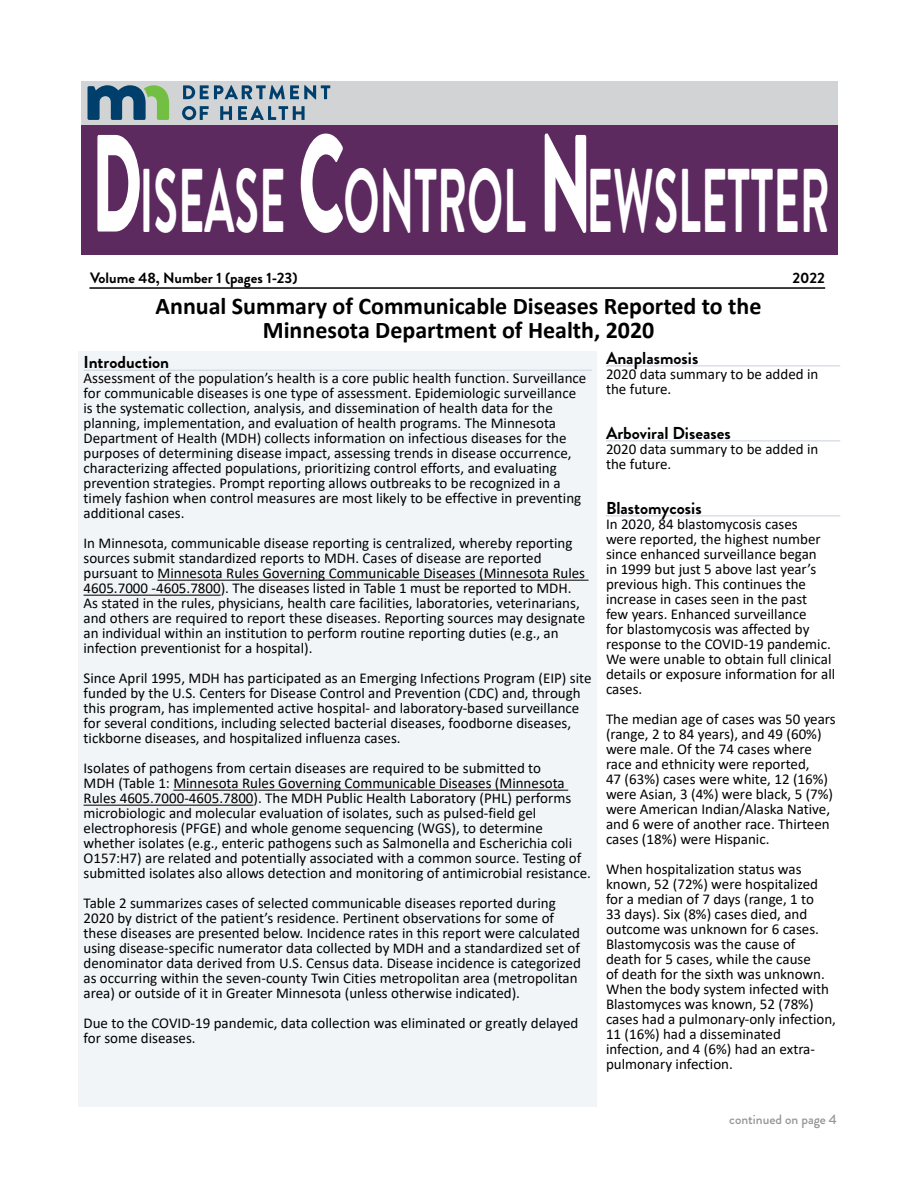
<style>
.page{position:relative;width:918px;height:1188px;background:#fff}
.page>*{position:absolute;margin:0;border:0;box-sizing:border-box;transform-origin:0 0}
.Heading_1{font:700 90.3px "Brandon Grotesque";color:#fff;scale:.5 1}
.Heading_2_-article_t{font:700 24px/24px "Calibri";color:#000;text-align:center}
.Heading_3_-_disease{font:700 17.25px "Brandon Grotesque";color:#000}
.t1{font:15px/15px "Calibri";color:#000}
.Subhead_1{font:700 15px "Brandon Grotesque";color:#000}
.Continued{font:500 13.5px "Brandon Grotesque";color:#939598}
.s1{font-weight:900;font-size:138px}
</style>
<div class="page">
<div style="left:81px;top:125px;width:756px;height:130px;background:#5d2a5f"></div>
<div style="left:81px;top:81px;width:756px;height:43px;background:#d1d3d4"></div>
<hr style="left:89px;top:287px;width:736px;height:2px;background:#000">
<svg style="left:88px;top:85px;width:81px;height:35px"></svg>
<svg style="left:183px;top:85px;width:147px;height:14px"></svg>
<svg style="left:182px;top:106px;width:27px;height:14px"></svg>
<svg style="left:220px;top:106px;width:12px;height:14px"></svg>
<svg style="left:238px;top:106px;width:67px;height:14px"></svg>
<div style="left:78px;top:351px;width:519px;height:756px;background:#f2f5f8"></div>
<hr style="left:84px;top:370px;width:508px;height:1px;background:#c7d0de">
<hr style="left:158px;top:580px;width:431px;height:1px;background:#000">
<hr style="left:84px;top:595px;width:137px;height:1px;background:#000">
<hr style="left:173px;top:790px;width:395px;height:1px;background:#000">
<hr style="left:84px;top:805px;width:170px;height:1px;background:#000">
<hr style="left:606px;top:366px;width:234px;height:1px;background:#c7d0de">
<hr style="left:606px;top:441px;width:234px;height:1px;background:#c7d0de">
<hr style="left:606px;top:516px;width:234px;height:1px;background:#c7d0de">
<h1 class="Heading_1" style="left:92px;top:137px;width:1479px"><span class="s1">D</span>ISEASE <span class="s1">C</span>ONTROL <span class="s1">N</span>EWSLETTER</h1>
<p class="Subhead_1" style="left:90px;top:267px;width:209px">Volume 48, Number 1 (pages 1-23)</p>
<p class="Subhead_1" style="left:792px;top:267px;width:34px">2022</p>
<h2 class="Heading_2_-article_t" style="left:156px;top:294px;width:608px">Annual Summary of Communicable Diseases Reported to the<br>Minnesota Department of Health, 2020</h2>
<h3 class="Heading_3_-_disease" style="left:84px;top:350px;width:87px">Introduction</h3>
<p class="t1" style="left:84px;top:371px;width:504px">Assessment of the population’s health is a core public health function. Surveillance for communicable diseases is one type of assessment. Epidemiologic surveillance is the systematic collection, analysis, and dissemination of health data for the planning, implementation, and evaluation of health programs. The Minnesota Department of Health (MDH) collects information on infectious diseases for the purposes of determining disease impact, assessing trends in disease occurrence, characterizing affected populations, prioritizing control efforts, and evaluating prevention strategies. Prompt reporting allows outbreaks to be recognized in a timely fashion when control measures are most likely to be effective in preventing additional cases.</p>
<p class="t1" style="left:84px;top:536px;width:503px">In Minnesota, communicable disease reporting is centralized, whereby reporting sources submit standardized reports to MDH. Cases of disease are reported pursuant to Minnesota Rules Governing Communicable Diseases (Minnesota Rules 4605.7000 -4605.7800). The diseases listed in Table 1 must be reported to MDH.<br>As stated in the rules, physicians, health care facilities, laboratories, veterinarians, and others are required to report these diseases. Reporting sources may designate an individual within an institution to perform routine reporting duties (e.g., an infection preventionist for a hospital).</p>
<p class="t1" style="left:84px;top:671px;width:510px">Since April 1995, MDH has participated as an Emerging Infections Program (EIP) site funded by the U.S. Centers for Disease Control and Prevention (CDC) and, through this program, has implemented active hospital- and laboratory-based surveillance for several conditions, including selected bacterial diseases, foodborne diseases, tickborne diseases, and hospitalized influenza cases.</p>
<p class="t1" style="left:84px;top:761px;width:509px">Isolates of pathogens from certain diseases are required to be submitted to<br>MDH (Table 1: Minnesota Rules Governing Communicable Diseases (Minnesota Rules 4605.7000-4605.7800). The MDH Public Health Laboratory (PHL) performs microbiologic and molecular evaluation of isolates, such as pulsed-field gel electrophoresis (PFGE) and whole genome sequencing (WGS), to determine whether isolates (e.g., enteric pathogens such as Salmonella and Escherichia coli O157:H7) are related and potentially associated with a common source. Testing of submitted isolates also allows detection and monitoring of antimicrobial resistance.</p>
<p class="t1" style="left:84px;top:896px;width:499px">Table 2 summarizes cases of selected communicable diseases reported during 2020 by district of the patient’s residence. Pertinent observations for some of these diseases are presented below. Incidence rates in this report were calculated using disease-specific numerator data collected by MDH and a standardized set of denominator data derived from U.S. Census data. Disease incidence is categorized as occurring within the seven-county Twin Cities metropolitan area (metropolitan area) or outside of it in Greater Minnesota (unless otherwise indicated).</p>
<p class="t1" style="left:84px;top:1016px;width:496px">Due to the COVID-19 pandemic, data collection was eliminated or greatly delayed for some diseases.</p>
<h3 class="Heading_3_-_disease" style="left:606px;top:346px;width:94px">Anaplasmosis</h3>
<p class="t1" style="left:606px;top:366px;width:214px">2020 data summary to be added in the future.</p>
<h3 class="Heading_3_-_disease" style="left:606px;top:421px;width:126px">Arboviral Diseases</h3>
<p class="t1" style="left:606px;top:441px;width:214px">2020 data summary to be added in the future.</p>
<h3 class="Heading_3_-_disease" style="left:606px;top:496px;width:97px">Blastomycosis</h3>
<p class="t1" style="left:606px;top:516px;width:231px">In 2020, 84 blastomycosis cases<br>were reported, the highest number since enhanced surveillance began<br>in 1999 but just 5 above last year’s previous high. This continues the increase in cases seen in the past<br>few years. Enhanced surveillance<br>for blastomycosis was affected by response to the COVID-19 pandemic.<br>We were unable to obtain full clinical details or exposure information for all cases.</p>
<p class="t1" style="left:606px;top:711px;width:231px">The median age of cases was 50 years (range, 2 to 84 years), and 49 (60%) were male. Of the 74 cases where race and ethnicity were reported,<br>47 (63%) cases were white, 12 (16%) were Asian, 3 (4%) were black, 5 (7%) were American Indian/Alaska Native, and 6 were of another race. Thirteen cases (18%) were Hispanic.</p>
<p class="t1" style="left:606px;top:861px;width:232px">When hospitalization status was known, 52 (72%) were hospitalized for a median of 7 days (range, 1 to<br>33 days). Six (8%) cases died, and outcome was unknown for 6 cases.<br>Blastomycosis was the cause of<br>death for 5 cases, while the cause<br>of death for the sixth was unknown.<br>When the body system infected with<br>Blastomyces was known, 52 (78%) cases had a pulmonary-only infection,<br>11 (16%) had a disseminated infection, and 4 (6%) had an extra&shy;pulmonary infection.</p>
<p class="Continued" style="left:729px;top:1110px;width:109px">continued on page 4</p>
</div>
